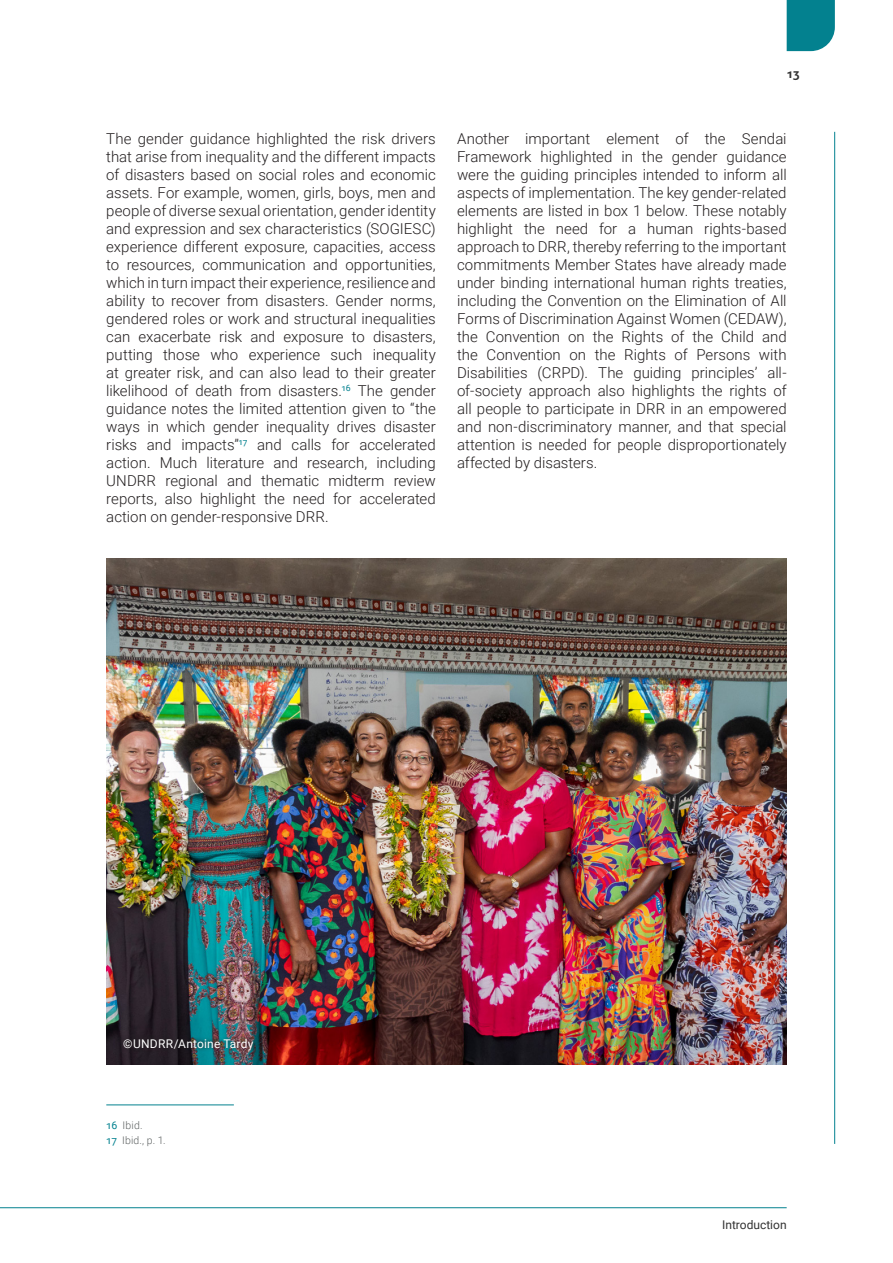
<style>
.page{position:relative;width:893px;height:1263px;background:#fff}
.page>*{position:absolute;margin:0;border:0;box-sizing:border-box;transform-origin:0 0}
.t1{font:300 15px/18px "Roboto";color:#231f20;text-align:justify}
.t2{font:12px "Roboto";letter-spacing:.02em;color:#fff}
.t3{font:12px "Roboto";color:#323232}
.t4{font:700 12px "Roboto";color:#323232}
.t5{font:300 10.5px/15.3px "Roboto";letter-spacing:.015em;color:#5d6161}
.s1{font-weight:400;color:#03818f}
</style>
<div class="page">
<div style="left:787px;top:0;width:48px;height:51px;background:#03818f"></div>
<hr style="left:0;top:1207px;width:787px;height:1px;background:#03818f">
<hr style="left:834px;top:132px;width:1px;height:1012px;background:#03818f">
<img style="left:106px;top:558px;width:681px;height:506px">
<hr style="left:106px;top:1105px;width:128px;height:1px;background:#03818f">
<svg style="left:121px;top:1034px;width:139px;height:20px;background:#2c3c43"></svg>
<p class="t1" style="left:106px;top:129px;width:331px">The gender guidance highlighted the risk drivers that arise from inequality and the different impacts of disasters based on social roles and economic assets. For example, women, girls, boys, men and people of diverse sexual orientation, gender identity and expression and sex characteristics (SOGIESC) experience different exposure, capacities, access to resources, communication and opportunities, which in turn impact their experience, resilience and ability to recover from disasters. Gender norms, gendered roles or work and structural inequalities can exacerbate risk and exposure to disasters, putting those who experience such inequality at greater risk, and can also lead to their greater likelihood of death from disasters.<sup>16</sup> The gender guidance notes the limited attention given to “the ways in which gender inequality drives disaster risks and impacts”<sup>17</sup> and calls for accelerated action. Much literature and research, including UNDRR regional and thematic midterm review reports, also highlight the need for accelerated action on gender-responsive DRR.</p>
<p class="t4" style="left:787px;top:65px;width:15px">13</p>
<p class="t1" style="left:457px;top:129px;width:331px">Another important element of the Sendai Framework highlighted in the gender guidance were the guiding principles intended to inform all aspects of implementation. The key gender-related elements are listed in box 1 below. These notably highlight the need for a human rights-based approach to DRR, thereby referring to the important commitments Member States have already made under binding international human rights treaties, including the Convention on the Elimination of All Forms of Discrimination Against Women (CEDAW), the Convention on the Rights of the Child and the Convention on the Rights of Persons with Disabilities (CRPD). The guiding principles’ all&shy;of-society approach also highlights the rights of all people to participate in DRR in an empowered and non-discriminatory manner, and that special attention is needed for people disproportionately affected by disasters.</p>
<p class="t2" style="left:123px;top:1035px;width:132px">©UNDRR/Antoine Tardy</p>
<p class="t5" style="left:106px;top:1117px;width:61px"><span class="s1">16</span> Ibid.<br><span class="s1">17</span> Ibid., p. 1.</p>
<p class="t3" style="left:722px;top:1216px;width:66px">Introduction</p>
</div>
